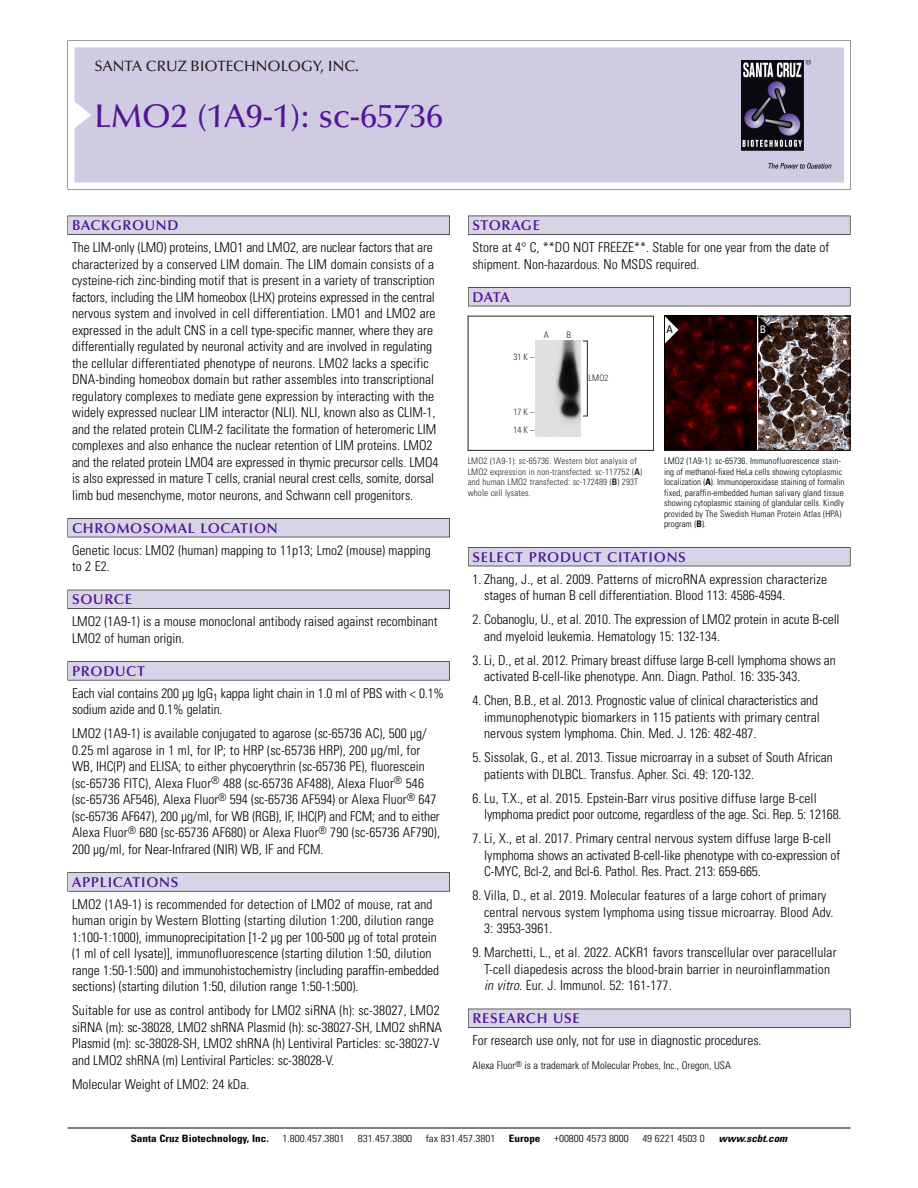
<style>
.page{position:relative;width:918px;height:1188px;background:#fff}
.page>*{position:absolute;margin:0;border:0;box-sizing:border-box;transform-origin:0 0}
.t1{font:500 33px "Optima";color:#511695}
.t2{font:500 15px "Optima";color:#231f20}
.t3{font:600 14.25px "Optima";letter-spacing:.05em;color:#511695}
.t4{font:300 condensed 13.5px/16.5px "Univers";color:#000}
.t5{font:300 condensed 10.5px "Univers";color:#000}
.t6{font:condensed 10.5px "Univers";color:#000}
.t7{font:condensed 10.5px "Univers";color:#fff}
.t8{font:300 condensed 10.2px "Univers";color:#000;scale:1.1 1}
.t9{font:700 condensed 10.2px "Univers";color:#000;scale:1.1 1}
.t10{font:italic 700 condensed 10.2px "Univers";color:#000;scale:1.1 1}
.t11{font:300 condensed 9px/10.5px "Univers";letter-spacing:.01em;color:#000}
.t12{font:300 condensed 9px/10.5px "Univers";letter-spacing:.015em;color:#272627}
.s1{font-weight:700}
.s2{font-style:italic}
</style>
<div class="page">
<div style="left:468px;top:216px;width:382px;height:19px;background:#535256"></div>
<div style="left:468px;top:216px;width:382px;height:18px;background:#d7d4e8"></div>
<div style="left:468px;top:287px;width:382px;height:19px;background:#515155"></div>
<div style="left:468px;top:288px;width:382px;height:18px;background:#d7d4e8"></div>
<div style="left:468px;top:547px;width:382px;height:19px;background:#515056"></div>
<div style="left:468px;top:548px;width:382px;height:18px;background:#d7d4e8"></div>
<div style="left:468px;top:1009px;width:382px;height:19px;background:#525156"></div>
<div style="left:468px;top:1009px;width:382px;height:18px;background:#d7d4e8"></div>
<svg style="left:68px;top:40px;width:783px;height:149px"></svg>
<div style="left:74px;top:47px;width:770px;height:135px;background:#d1cae3"></div>
<img style="left:741px;top:60px;width:90px;height:108px">
<div style="left:68px;top:216px;width:382px;height:19px;background:#535256"></div>
<div style="left:68px;top:216px;width:381px;height:18px;background:#d7d4e8"></div>
<div style="left:68px;top:518px;width:382px;height:19px;background:#515155"></div>
<div style="left:68px;top:519px;width:381px;height:18px;background:#d7d4e8"></div>
<div style="left:68px;top:590px;width:382px;height:19px;background:#515057"></div>
<div style="left:68px;top:590px;width:381px;height:18px;background:#d7d4e8"></div>
<div style="left:68px;top:661px;width:382px;height:19px;background:#575659"></div>
<div style="left:68px;top:662px;width:381px;height:18px;background:#d7d4e8"></div>
<svg style="left:68px;top:872px;width:382px;height:20px"></svg>
<div style="left:68px;top:873px;width:381px;height:18px;background:#d7d4e8"></div>
<hr style="left:68px;top:1128px;width:782px;height:1px;background:#000">
<img style="left:758px;top:318px;width:90px;height:131px">
<img style="left:666px;top:318px;width:90px;height:131px">
<div style="left:664px;top:316px;width:186px;height:135px;border:1px solid #000"></div>
<svg style="left:758px;top:316px;width:14px;height:27px"></svg>
<svg style="left:665px;top:316px;width:13px;height:27px"></svg>
<div style="left:468px;top:316px;width:186px;height:135px;border:1px solid #272627"></div>
<img style="left:536px;top:341px;width:45px;height:95px">
<p class="t2" style="left:94px;top:60px;width:266px">SANTA CRUZ BIOTECHNOLOGY, INC.</p>
<p class="t1" style="left:94px;top:102px;width:350px">LMO2 (1A9-1): sc-65736</p>
<p class="t3" style="left:72px;top:219px;width:108px">BACKGROUND</p>
<p class="t4" style="left:72px;top:240px;width:368px">The LIM-only (LMO) proteins, LMO1 and LMO2, are nuclear factors that are characterized by a conserved LIM domain. The LIM domain consists of a cysteine-rich zinc-binding motif that is present in a variety of transcription factors, including the LIM homeobox (LHX) proteins expressed in the central nervous system and involved in cell differentiation. LMO1 and LMO2 are expressed in the adult CNS in a cell type-specific manner, where they are differentially regulated by neuronal activity and are involved in regulating the cellular differentiated phenotype of neurons. LMO2 lacks a specific DNA-binding homeobox domain but rather assembles into transcriptional regulatory complexes to mediate gene expression by interacting with the widely expressed nuclear LIM interactor (NLI). NLI, known also as CLIM-1, and the related protein CLIM-2 facilitate the formation of heteromeric LIM complexes and also enhance the nuclear retention of LIM proteins. LMO2 and the related protein LMO4 are expressed in thymic precursor cells. LMO4 is also expressed in mature T cells, cranial neural crest cells, somite, dorsal limb bud mesenchyme, motor neurons, and Schwann cell progenitors.</p>
<p class="t3" style="left:72px;top:522px;width:207px">CHROMOSOMAL LOCATION</p>
<p class="t4" style="left:72px;top:543px;width:360px">Genetic locus: LMO2 (human) mapping to 11p13; Lmo2 (mouse) mapping to 2 E2.</p>
<p class="t3" style="left:72px;top:593px;width:61px">SOURCE</p>
<p class="t4" style="left:72px;top:615px;width:367px">LMO2 (1A9-1) is a mouse monoclonal antibody raised against recombinant<br>LMO2 of human origin.</p>
<p class="t3" style="left:72px;top:665px;width:74px">PRODUCT</p>
<p class="t4" style="left:72px;top:686px;width:374px">Each vial contains 200 µg IgG<sub>1</sub> kappa light chain in 1.0 ml of PBS with &lt; 0.1% sodium azide and 0.1% gelatin.</p>
<p class="t4" style="left:72px;top:727px;width:370px">LMO2 (1A9-1) is available conjugated to agarose (sc-65736 AC), 500 µg/ 0.25 ml agarose in 1 ml, for IP; to HRP (sc-65736 HRP), 200 µg/ml, for WB, IHC(P) and ELISA; to either phycoerythrin (sc-65736 PE), fluorescein (sc-65736 FITC), Alexa Fluor<sup>®</sup> 488 (sc-65736 AF488), Alexa Fluor<sup>®</sup> 546 (sc-65736 AF546), Alexa Fluor<sup>®</sup> 594 (sc-65736 AF594) or Alexa Fluor<sup>®</sup> 647 (sc-65736 AF647), 200 µg/ml, for WB (RGB), IF, IHC(P) and FCM; and to either Alexa Fluor<sup>®</sup> 680 (sc-65736 AF680) or Alexa Fluor<sup>®</sup> 790 (sc-65736 AF790), 200 µg/ml, for Near-Infrared (NIR) WB, IF and FCM.</p>
<p class="t3" style="left:72px;top:876px;width:108px">APPLICATIONS</p>
<p class="t4" style="left:72px;top:897px;width:369px">LMO2 (1A9-1) is recommended for detection of LMO2 of mouse, rat and human origin by Western Blotting (starting dilution 1:200, dilution range 1:100-1:1000), immunoprecipitation [1-2 µg per 100-500 µg of total protein (1 ml of cell lysate)], immunofluorescence (starting dilution 1:50, dilution range 1:50-1:500) and immunohistochemistry (including paraffin-embedded sections) (starting dilution 1:50, dilution range 1:50-1:500).</p>
<p class="t4" style="left:72px;top:1004px;width:372px">Suitable for use as control antibody for LMO2 siRNA (h): sc-38027, LMO2 siRNA (m): sc-38028, LMO2 shRNA Plasmid (h): sc-38027-SH, LMO2 shRNA Plasmid (m): sc-38028-SH, LMO2 shRNA (h) Lentiviral Particles: sc-38027-V and LMO2 shRNA (m) Lentiviral Particles: sc-38028-V.</p>
<p class="t4" style="left:72px;top:1077px;width:179px">Molecular Weight of LMO2: 24 kDa.</p>
<p class="t3" style="left:473px;top:219px;width:69px">STORAGE</p>
<p class="t4" style="left:473px;top:240px;width:358px">Store at 4° C, **DO NOT FREEZE**. Stable for one year from the date of shipment. Non-hazardous. No MSDS required.</p>
<p class="t3" style="left:473px;top:291px;width:39px">DATA</p>
<p class="t12" style="left:514px;top:353px;width:22px">31K–</p>
<p class="t12" style="left:544px;top:330px;width:7px">A</p>
<p class="t12" style="left:566px;top:330px;width:6px">B</p>
<p class="t12" style="left:514px;top:404px;width:22px;line-height:18.3px">17K–<br>14K–</p>
<p class="t12" style="left:589px;top:373px;width:21px">LMO2</p>
<p class="t12" style="left:468px;top:457px;width:176px">LMO2 (1A9-1): sc-65736. Western blot analysis of LMO2 expression in non-transfected: sc-117752 (<span class="s1">A</span>) and human LMO2 transfected: sc-172489 (<span class="s1">B</span>) 293T whole cell lysates.</p>
<p class="t6" style="left:667px;top:325px;width:8px">A</p>
<p class="t7" style="left:760px;top:325px;width:8px">B</p>
<p class="t11" style="left:664px;top:457px;width:182px">LMO2 (1A9-1): sc-65736. Immunofluorescence stain&shy;ing of methanol-fixed HeLa cells showing cytoplasmic localization (<span class="s1">A</span>). Immunoperoxidase staining of formalin fixed, paraffin-embedded human salivary gland tissue showing cytoplasmic staining of glandular cells. Kindly provided by The Swedish Human Protein Atlas (HPA) program (<span class="s1">B</span>).</p>
<p class="t3" style="left:473px;top:551px;width:215px">SELECT PRODUCT CITATIONS</p>
<p class="t4" style="left:484px;top:572px;width:344px;text-indent:-12px">1. Zhang, J., et al. 2009. Patterns of microRNA expression characterize stages of human B cell differentiation. Blood 113: 4586-4594.</p>
<p class="t4" style="left:484px;top:612px;width:357px;text-indent:-12px">2. Cobanoglu, U., et al. 2010. The expression of LMO2 protein in acute B-cell and myeloid leukemia. Hematology 15: 132-134.</p>
<p class="t4" style="left:484px;top:653px;width:353px;text-indent:-12px">3. Li, D., et al. 2012. Primary breast diffuse large B-cell lymphoma shows an activated B-cell-like phenotype. Ann. Diagn. Pathol. 16: 335-343.</p>
<p class="t4" style="left:484px;top:693px;width:337px;text-indent:-12px">4. Chen, B.B., et al. 2013. Prognostic value of clinical characteristics and immunophenotypic biomarkers in 115 patients with primary central nervous system lymphoma. Chin. Med. J. 126: 482-487.</p>
<p class="t4" style="left:484px;top:750px;width:350px;text-indent:-12px">5. Sissolak, G., et al. 2013. Tissue microarray in a subset of South African patients with DLBCL. Transfus. Apher. Sci. 49: 120-132.</p>
<p class="t4" style="left:484px;top:791px;width:359px;text-indent:-12px">6. Lu, T.X., et al. 2015. Epstein-Barr virus positive diffuse large B-cell lymphoma predict poor outcome, regardless of the age. Sci. Rep. 5: 12168.</p>
<p class="t4" style="left:484px;top:831px;width:358px;text-indent:-12px">7. Li, X., et al. 2017. Primary central nervous system diffuse large B-cell lymphoma shows an activated B-cell-like phenotype with co-expression of<br>C-MYC, Bcl-2, and Bcl-6. Pathol. Res. Pract. 213: 659-665.</p>
<p class="t4" style="left:484px;top:888px;width:351px;text-indent:-12px">8. Villa, D., et al. 2019. Molecular features of a large cohort of primary central nervous system lymphoma using tissue microarray. Blood Adv.<br>3: 3953-3961.</p>
<p class="t4" style="left:484px;top:945px;width:354px;text-indent:-12px">9. Marchetti, L., et al. 2022. ACKR1 favors transcellular over paracellular<br>T-cell diapedesis across the blood-brain barrier in neuroinflammation <span class="s2">in vitro.</span> Eur. J. Immunol. 52: 161-177.</p>
<p class="t3" style="left:473px;top:1012px;width:109px">RESEARCH USE</p>
<p class="t4" style="left:473px;top:1033px;width:291px">For research use only, not for use in diagnostic procedures.</p>
<p class="t5" style="left:473px;top:1062px;width:260px">Alexa Fluor<sup>®</sup> is a trademark of Molecular Probes, Inc., Oregon, USA</p>
<p class="t9" style="left:131px;top:1135px;width:127px">Santa Cruz Biotechnology, Inc.</p>
<p class="t8" style="left:282px;top:1135px;width:58px">1.800.457.3801</p>
<p class="t8" style="left:358px;top:1135px;width:51px">831.457.3800</p>
<p class="t8" style="left:426px;top:1135px;width:65px">fax 831.457.3801</p>
<p class="t9" style="left:509px;top:1135px;width:30px">Europe</p>
<p class="t8" style="left:554px;top:1135px;width:69px">+00800 4573 8000</p>
<p class="t8" style="left:642px;top:1135px;width:58px">49 6221 4503 0</p>
<p class="t10" style="left:719px;top:1135px;width:66px">www.scbt.com</p>
</div>
